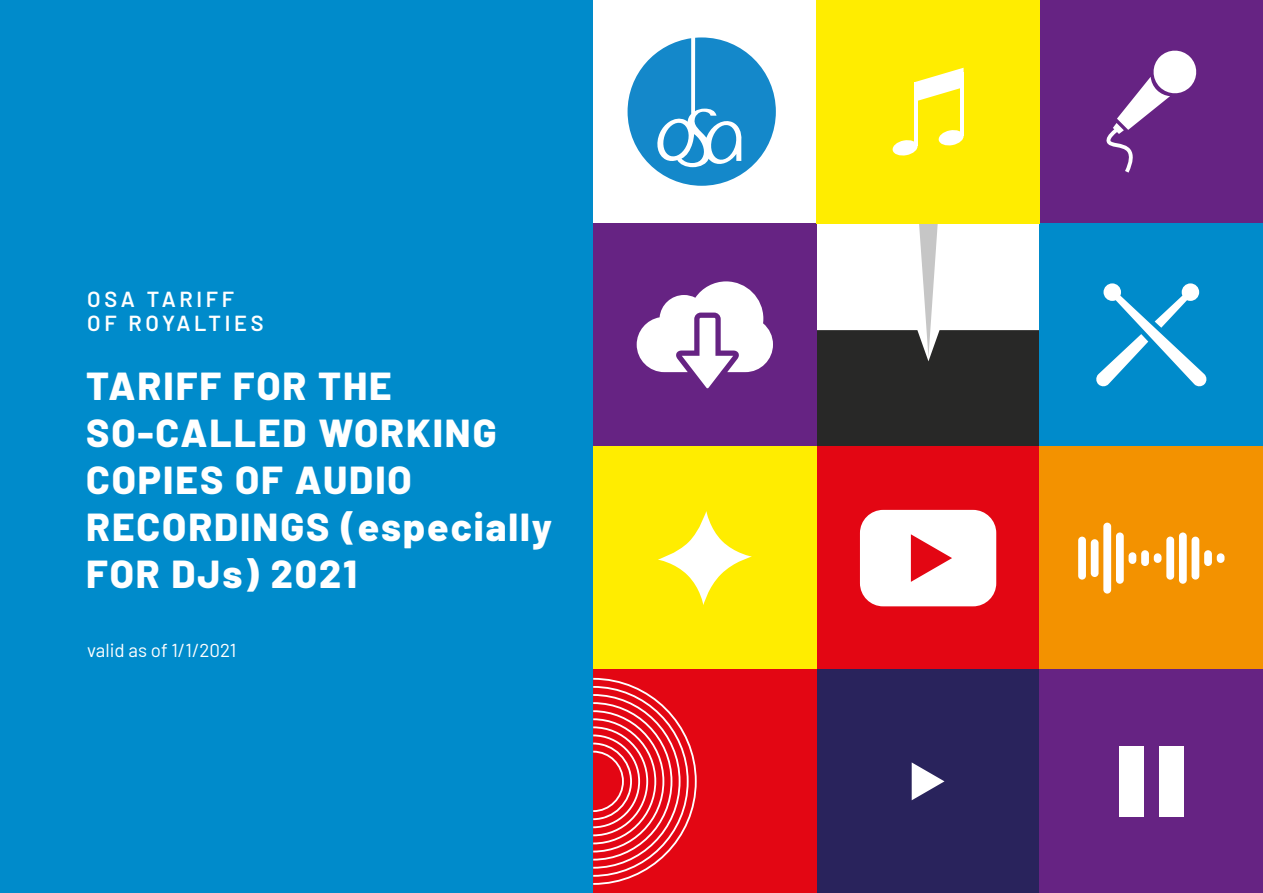
<style>
.page{position:relative;width:1263px;height:893px;background:#fff}
.page>*{position:absolute;margin:0;border:0;box-sizing:border-box;transform-origin:0 0}
.t1{font:800 39px/46.8px "Barlow";letter-spacing:.05em;color:#fff}
.t2{font:600 21.75px/24px "Barlow";letter-spacing:.17em;color:#fff}
.t3{font:18.75px "Barlow";color:#fff}
</style>
<div class="page">
<svg style="left:816px;top:223px;width:224px;height:223px"></svg>
<div style="left:0;top:0;width:593px;height:893px;background:#008bcb"></div>
<div style="left:816px;top:446px;width:224px;height:224px;background:#e30613"></div>
<div style="left:816px;top:670px;width:224px;height:223px;background:#29235c"></div>
<div style="left:593px;top:223px;width:223px;height:223px;background:#662383"></div>
<div style="left:593px;top:446px;width:223px;height:224px;background:#ffed00"></div>
<div style="left:593px;top:670px;width:223px;height:223px;background:#e30613"></div>
<div style="left:1040px;top:0;width:223px;height:223px;background:#662383"></div>
<div style="left:1040px;top:223px;width:223px;height:223px;background:#008bcb"></div>
<div style="left:1040px;top:446px;width:223px;height:224px;background:#f39200"></div>
<div style="left:1040px;top:670px;width:223px;height:223px;background:#662383"></div>
<svg style="left:627px;top:37px;width:149px;height:149px"></svg>
<div style="left:816px;top:0;width:224px;height:223px;background:#ffed00"></div>
<svg style="left:914px;top:68px;width:49px;height:34px"></svg>
<hr style="left:914px;top:83px;width:3px;height:63px;background:#fff">
<svg style="left:892px;top:139px;width:26px;height:17px"></svg>
<hr style="left:960px;top:73px;width:3px;height:63px;background:#fff">
<svg style="left:938px;top:129px;width:26px;height:17px"></svg>
<svg style="left:1106px;top:50px;width:91px;height:123px"></svg>
<svg style="left:593px;top:678px;width:104px;height:207px"></svg>
<svg style="left:1096px;top:283px;width:111px;height:104px"></svg>
<div style="left:1119px;top:746px;width:25px;height:71px;background:#fff"></div>
<div style="left:1159px;top:746px;width:24px;height:71px;background:#fff"></div>
<svg style="left:658px;top:511px;width:94px;height:94px"></svg>
<div style="left:1128px;top:552px;width:8px;height:12px;background:#fff;border-radius:4px"></div>
<div style="left:1154px;top:553px;width:7px;height:10px;background:#fff;border-radius:4px"></div>
<div style="left:1141px;top:550px;width:8px;height:16px;background:#fff;border-radius:4px"></div>
<div style="left:1217px;top:553px;width:7px;height:10px;background:#fff;border-radius:4px"></div>
<div style="left:1204px;top:550px;width:8px;height:16px;background:#fff;border-radius:4px"></div>
<div style="left:1103px;top:523px;width:8px;height:71px;background:#fff;border-radius:4px"></div>
<div style="left:1166px;top:537px;width:8px;height:43px;background:#fff;border-radius:4px"></div>
<div style="left:1116px;top:532px;width:8px;height:52px;background:#fff;border-radius:4px"></div>
<div style="left:1078px;top:537px;width:8px;height:43px;background:#fff;border-radius:4px"></div>
<div style="left:1179px;top:532px;width:8px;height:52px;background:#fff;border-radius:4px"></div>
<div style="left:1191px;top:537px;width:8px;height:43px;background:#fff;border-radius:4px"></div>
<div style="left:1091px;top:539px;width:7px;height:38px;background:#fff;border-radius:4px"></div>
<svg style="left:912px;top:762px;width:32px;height:38px"></svg>
<svg style="left:637px;top:281px;width:136px;height:108px"></svg>
<svg style="left:860px;top:510px;width:136px;height:96px;background:#fbe3e5"></svg>
<p class="t2" style="left:87px;top:286px;width:178px">OSA TARIFF<br>OF ROYALTIES</p>
<p class="t1" style="left:86px;top:360px;width:467px">TARIFF FOR THE<br>SO-CALLED WORKING<br>COPIES OF AUDIO<br>RECORDINGS (especially<br>FOR DJs) 2021</p>
<p class="t3" style="left:87px;top:636px;width:151px">valid as of 1/1/2021</p>
</div>
